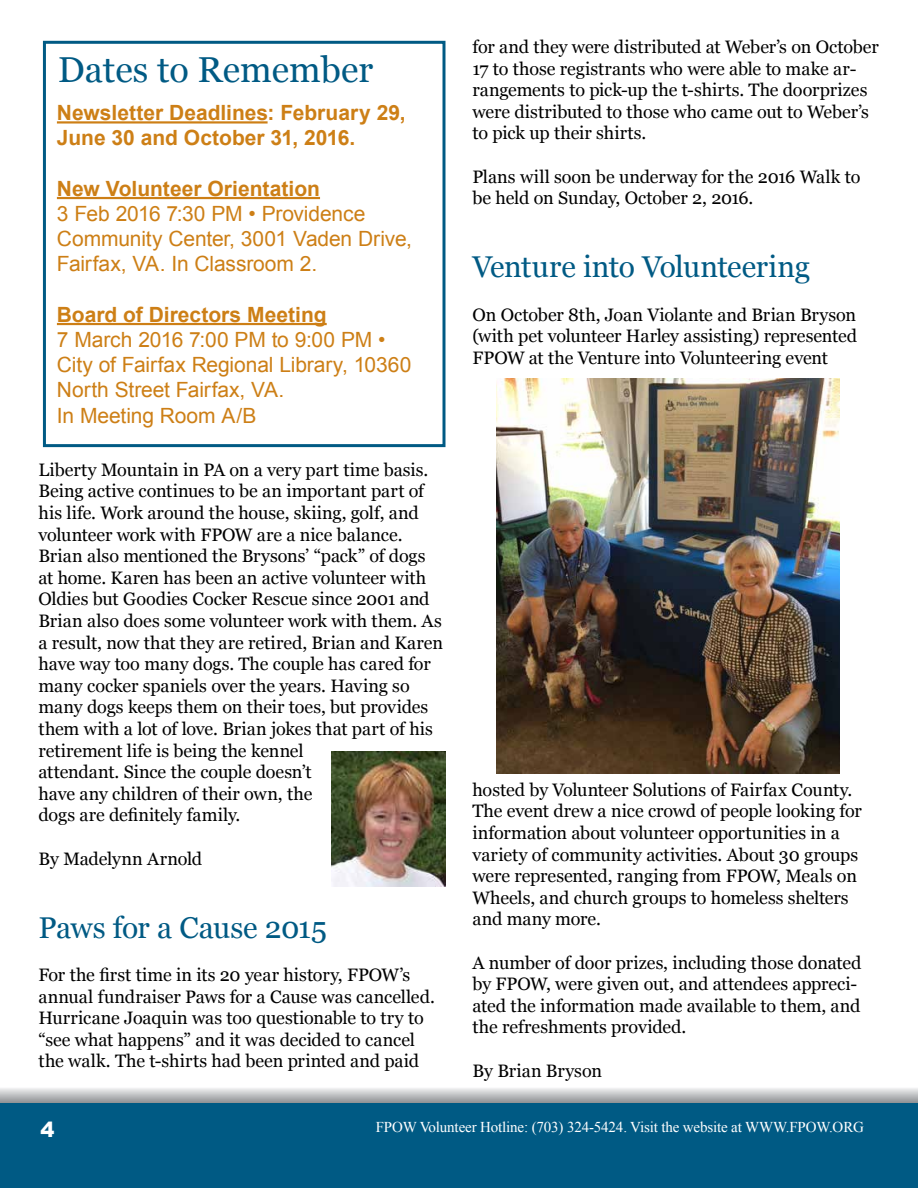
<style>
.page{position:relative;width:918px;height:1188px;background:#fff}
.page>*{position:absolute;margin:0;border:0;box-sizing:border-box;transform-origin:0 0}
.t1{font:36px "Georgia";color:#005a84}
.t2{font:30px "Georgia";letter-spacing:-.015em;color:#005a84}
.t3{font:21px/25.2px "Arial";letter-spacing:-.005em;color:#cd7f16}
.t4{font:700 21px/25.2px "Arial";color:#cd7f16}
.t5{font:900 21px "Arial";color:#fff}
.t6{font:18px/21.6px "Georgia";letter-spacing:-.005em;color:#000}
.t7{font:15px "Times New Roman";letter-spacing:-.01em;color:#fff}
</style>
<div class="page">
<svg style="left:0;top:1088px;width:918px;height:15px;background:#bdbfc1"></svg>
<div style="left:0;top:1103px;width:918px;height:85px;background:#005a84"></div>
<div style="left:43px;top:41px;width:403px;height:406px;border:3px solid #005a84"></div>
<hr style="left:57px;top:121px;width:211px;height:3px;background:#cd7f16">
<hr style="left:57px;top:197px;width:263px;height:2px;background:#cd7f16">
<hr style="left:57px;top:323px;width:270px;height:2px;background:#cd7f16">
<img style="left:497px;top:378px;width:342px;height:396px">
<img style="left:331px;top:752px;width:115px;height:135px">
<h1 class="t1" style="left:58px;top:48px;width:317px">Dates to Remember</h1>
<p class="t4" style="left:57px;top:101px;width:350px">Newsletter Deadlines: February 29,<br>June 30 and October 31, 2016.</p>
<p class="t4" style="left:57px;top:176px;width:265px">New Volunteer Orientation</p>
<p class="t3" style="left:57px;top:201px;width:357px">3 Feb 2016 7:30 PM • Providence<br>Community Center, 3001 Vaden Drive,<br>Fairfax, VA. In Classroom 2.</p>
<p class="t4" style="left:57px;top:302px;width:271px">Board of Directors Meeting</p>
<p class="t3" style="left:57px;top:327px;width:356px">7 March 2016 7:00 PM to 9:00 PM •<br>City of Fairfax Regional Library, 10360<br>North Street Fairfax, VA.<br>In Meeting Room A/B</p>
<p class="t6" style="left:39px;top:459px;width:406px">Liberty Mountain in PA on a very part time basis.<br>Being active continues to be an important part of his life. Work around the house, skiing, golf, and volunteer work with FPOW are a nice balance.<br>Brian also mentioned the Brysons’ “pack” of dogs at home. Karen has been an active volunteer with Oldies but Goodies Cocker Rescue since 2001 and Brian also does some volunteer work with them. As a result, now that they are retired, Brian and Karen have way too many dogs. The couple has cared for many cocker spaniels over the years. Having so many dogs keeps them on their toes, but provides them with a lot of love. Brian jokes that part of his retirement life is being the kennel<br>attendant. Since the couple doesn’t<br>have any children of their own, the<br>dogs are definitely family.</p>
<p class="t6" style="left:39px;top:848px;width:165px">By Madelynn Arnold</p>
<h2 class="t2" style="left:39px;top:909px;width:290px">Paws for a Cause 2015</h2>
<p class="t6" style="left:39px;top:964px;width:398px">For the first time in its 20 year history, FPOW’s annual fundraiser Paws for a Cause was cancelled.<br>Hurricane Joaquin was too questionable to try to “see what happens” and it was decided to cancel the walk. The t-shirts had been printed and paid</p>
<p class="t6" style="left:472px;top:36px;width:408px">for and they were distributed at Weber’s on October 17 to those registrants who were able to make ar&shy;rangements to pick-up the t-shirts. The doorprizes were distributed to those who came out to Weber’s to pick up their shirts.</p>
<p class="t6" style="left:472px;top:166px;width:389px">Plans will soon be underway for the 2016 Walk to be held on Sunday, October 2, 2016.</p>
<h2 class="t2" style="left:472px;top:249px;width:339px">Venture into Volunteering</h2>
<p class="t6" style="left:472px;top:304px;width:386px;text-align:justify">On October 8th, Joan Violante and Brian Bryson (with pet volunteer Harley assisting) represented FPOW at the Venture into Volunteering event</p>
<p class="t6" style="left:472px;top:779px;width:391px">hosted by Volunteer Solutions of Fairfax County.<br>The event drew a nice crowd of people looking for information about volunteer opportunities in a variety of community activities. About 30 groups were represented, ranging from FPOW, Meals on Wheels, and church groups to homeless shelters and many more.</p>
<p class="t6" style="left:472px;top:952px;width:391px">A number of door prizes, including those donated by FPOW, were given out, and attendees appreci&shy;ated the information made available to them, and the refreshments provided.</p>
<p class="t6" style="left:472px;top:1060px;width:131px">By Brian Bryson</p>
<p class="t5" style="left:40px;top:1114px;width:16px">4</p>
<p class="t7" style="left:376px;top:1117px;width:490px">FPOW Volunteer Hotline: (703) 324-5424. Visit the website at WWW.FPOW.ORG</p>
</div>
